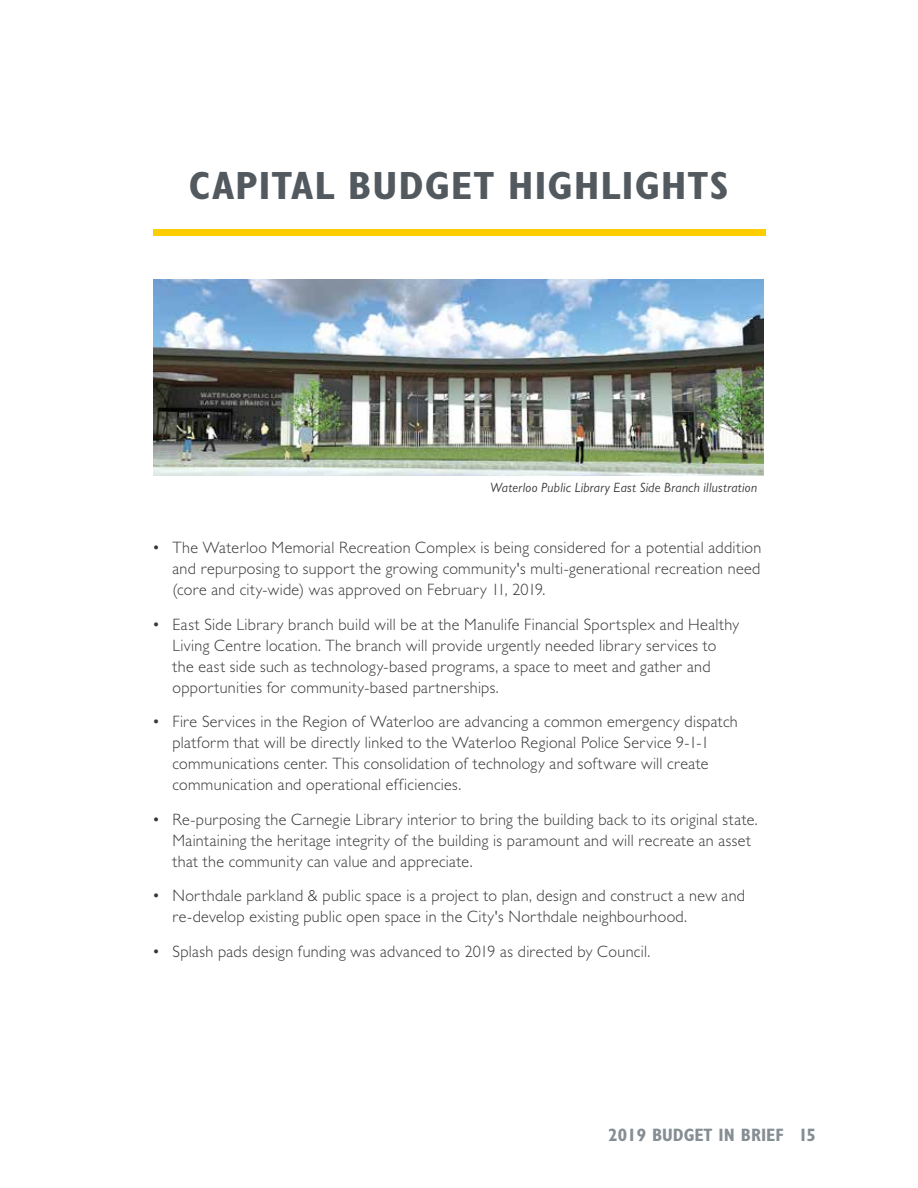
<style>
.page{position:relative;width:918px;height:1188px;background:#fff}
.page>*{position:absolute;margin:0;border:0;box-sizing:border-box;transform-origin:0 0}
.t1{font:700 condensed 39.45px "Gill Sans MT Std";letter-spacing:.02em;color:#52595f;scale:1.06 1}
.t2{font:700 condensed 18px "Gill Sans MT Std";color:#858e93}
.t3{font:300 16.5px/21px "Gill Sans MT Std";letter-spacing:.02em;color:#383839}
.t4{font:italic 13.5px "Gill Sans MT Std";letter-spacing:.02em;color:#383839}
</style>
<div class="page">
<img style="left:153px;top:280px;width:611px;height:195px">
<div style="left:154px;top:230px;width:612px;height:6px;background:#ffce02"></div>
<h1 class="t1" style="left:189px;top:162px;width:511px">CAPITAL BUDGET HIGHLIGHTS</h1>
<p class="t4" style="left:490px;top:479px;width:268px">Waterloo Public Library East Side Branch illustration</p>
<p class="t3" style="left:172px;top:537px;width:590px;text-align:justify;text-indent:-20px">• The Waterloo Memorial Recreation Complex is being considered for a potential addition and repurposing to support the growing community's multi-generational recreation need (core and city-wide) was approved on February 11, 2019.</p>
<p class="t3" style="left:172px;top:614px;width:568px;text-indent:-20px">• East Side Library branch build will be at the Manulife Financial Sportsplex and Healthy Living Centre location. The branch will provide urgently needed library services to the east side such as technology-based programs, a space to meet and gather and opportunities for community-based partnerships.</p>
<p class="t3" style="left:172px;top:711px;width:567px;text-indent:-20px">• Fire Services in the Region of Waterloo are advancing a common emergency dispatch platform that will be directly linked to the Waterloo Regional Police Service 9-1-1 communications center. This consolidation of technology and software will create communication and operational efficiencies.</p>
<p class="t3" style="left:172px;top:809px;width:587px;text-indent:-20px">• Re-purposing the Carnegie Library interior to bring the building back to its original state.<br>Maintaining the heritage integrity of the building is paramount and will recreate an asset that the community can value and appreciate.</p>
<p class="t3" style="left:172px;top:885px;width:574px;text-indent:-20px">• Northdale parkland &amp; public space is a project to plan, design and construct a new and re-develop existing public open space in the City's Northdale neighbourhood.</p>
<p class="t3" style="left:152px;top:941px;width:499px">• Splash pads design funding was advanced to 2019 as directed by Council.</p>
<p class="t2" style="left:609px;top:1124px;width:209px">2019 BUDGET IN BRIEF 15</p>
</div>
